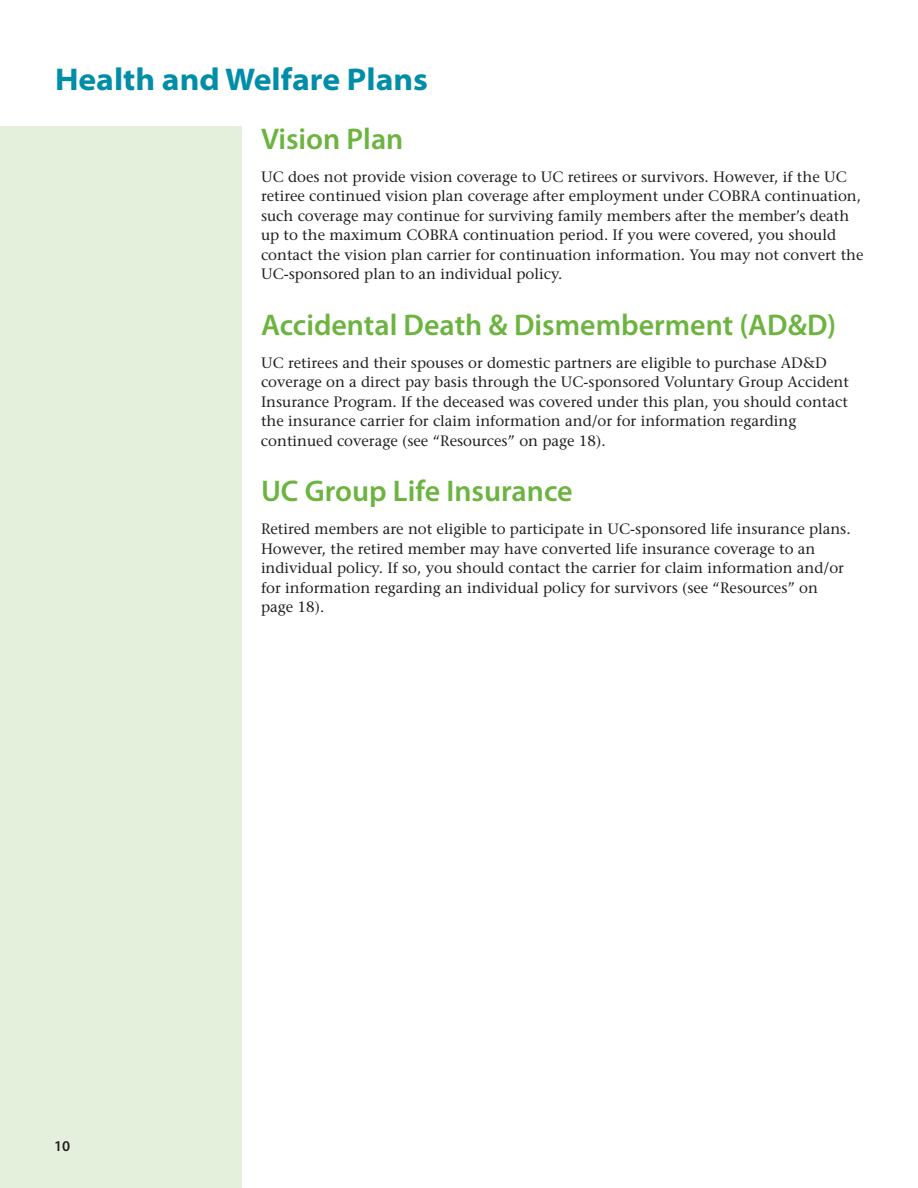
<style>
.page{position:relative;width:918px;height:1188px;background:#fff}
.page>*{position:absolute;margin:0;border:0;box-sizing:border-box;transform-origin:0 0}
.t1{font:700 semi-expanded 31.5px "Myriad Pro";color:#008da8}
.t2{font:600 30px "Myriad Pro";color:#6cb43f}
.t3{font:500 15px/19.5px "Stone Serif Std";color:#231f20}
.t4{font:600 15px "Myriad Pro";color:#231f20}
</style>
<div class="page">
<div style="left:0;top:126px;width:242px;height:1062px;background:#e5f0dc"></div>
<h1 class="t1" style="left:55px;top:61px;width:375px">Health and Welfare Plans</h1>
<h2 class="t2" style="left:261px;top:122px;width:144px">Vision Plan</h2>
<p class="t3" style="left:261px;top:167px;width:604px">UC does not provide vision coverage to UC retirees or survivors. However, if the UC retiree continued vision plan coverage after employment under COBRA continuation, such coverage may continue for surviving family members after the member’s death up to the maximum COBRA continuation period. If you were covered, you should contact the vision plan carrier for continuation information. You may not convert the UC-sponsored plan to an individual policy.</p>
<h2 class="t2" style="left:261px;top:308px;width:577px">Accidental Death &amp; Dismemberment (AD&amp;D)</h2>
<p class="t3" style="left:261px;top:353px;width:589px">UC retirees and their spouses or domestic partners are eligible to purchase AD&amp;D coverage on a direct pay basis through the UC-sponsored Voluntary Group Accident Insurance Program. If the deceased was covered under this plan, you should contact the insurance carrier for claim information and/or for information regarding continued coverage (see “Resources” on page 18).</p>
<h2 class="t2" style="left:261px;top:474px;width:313px">UC Group Life Insurance</h2>
<p class="t3" style="left:261px;top:519px;width:591px">Retired members are not eligible to participate in UC-sponsored life insurance plans.<br>However, the retired member may have converted life insurance coverage to an individual policy. If so, you should contact the carrier for claim information and/or for information regarding an individual policy for survivors (see “Resources” on page 18).</p>
<p class="t4" style="left:54px;top:1138px;width:18px">10</p>
</div>
